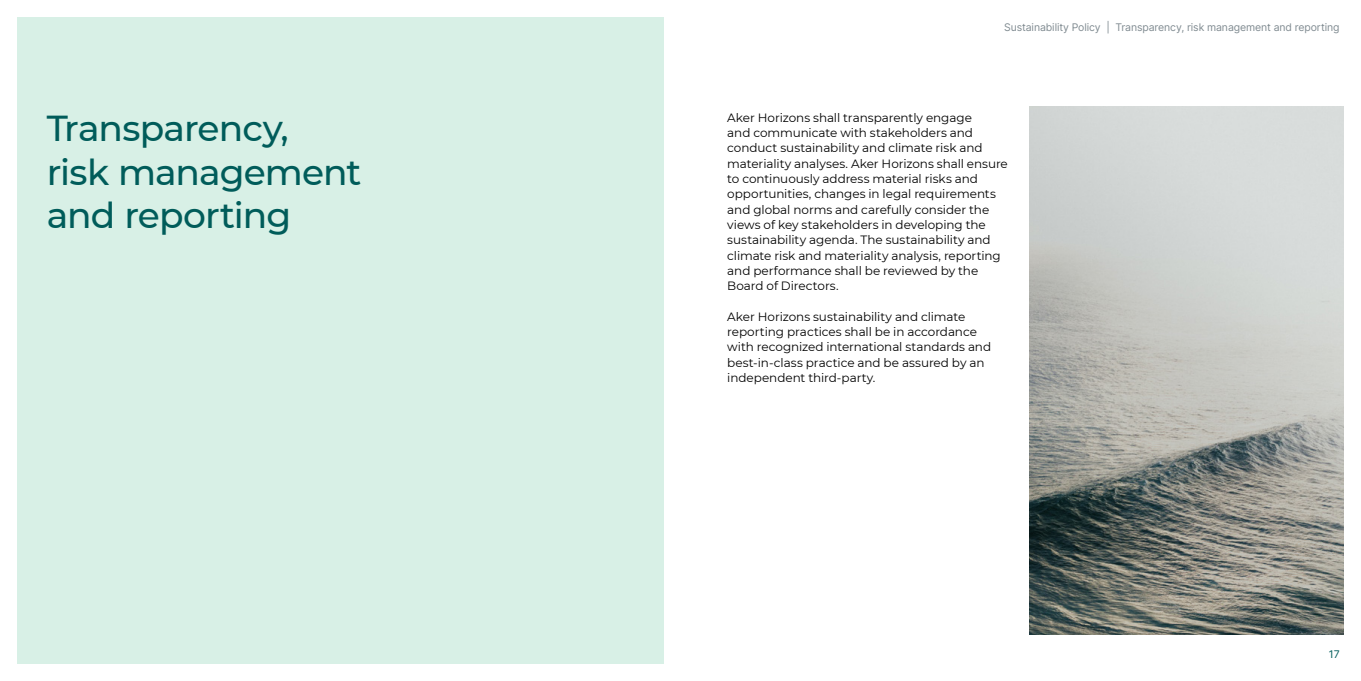
<style>
.page{position:relative;width:1361px;height:681px;background:#fff}
.page>*{position:absolute;margin:0;border:0;box-sizing:border-box;transform-origin:0 0}
.t1{font:500 36px/43.2px "Montserrat";letter-spacing:-.025em;color:#005c5a}
.t2{font:12px/15.3px "Montserrat";letter-spacing:-.005em;color:#000}
.t3{font:10.5px "Inter";letter-spacing:-.01em;color:#808b91}
.t4{font:10.5px "Inter";color:#005c5a}
</style>
<div class="page">
<div style="left:17px;top:17px;width:646px;height:646px;background:#d8f0e6"></div>
<img style="left:1029px;top:106px;width:315px;height:528px">
<p class="t3" style="left:1004px;top:21px;width:337px">Sustainability Policy | Transparency, risk management and reporting</p>
<h1 class="t1" style="left:47px;top:110px;width:316px">Transparency,<br>risk management and reporting</h1>
<p class="t2" style="left:727px;top:110px;width:282px">Aker Horizons shall transparently engage<br>and communicate with stakeholders and conduct sustainability and climate risk and materiality analyses. Aker Horizons shall ensure to continuously address material risks and opportunities, changes in legal requirements and global norms and carefully consider the views of key stakeholders in developing the sustainability agenda. The sustainability and climate risk and materiality analysis, reporting and performance shall be reviewed by the Board of Directors.</p>
<p class="t2" style="left:727px;top:309px;width:265px">Aker Horizons sustainability and climate reporting practices shall be in accordance with recognized international standards and best-in-class practice and be assured by an independent third-party.</p>
<p class="t4" style="left:1329px;top:648px;width:12px">17</p>
</div>
